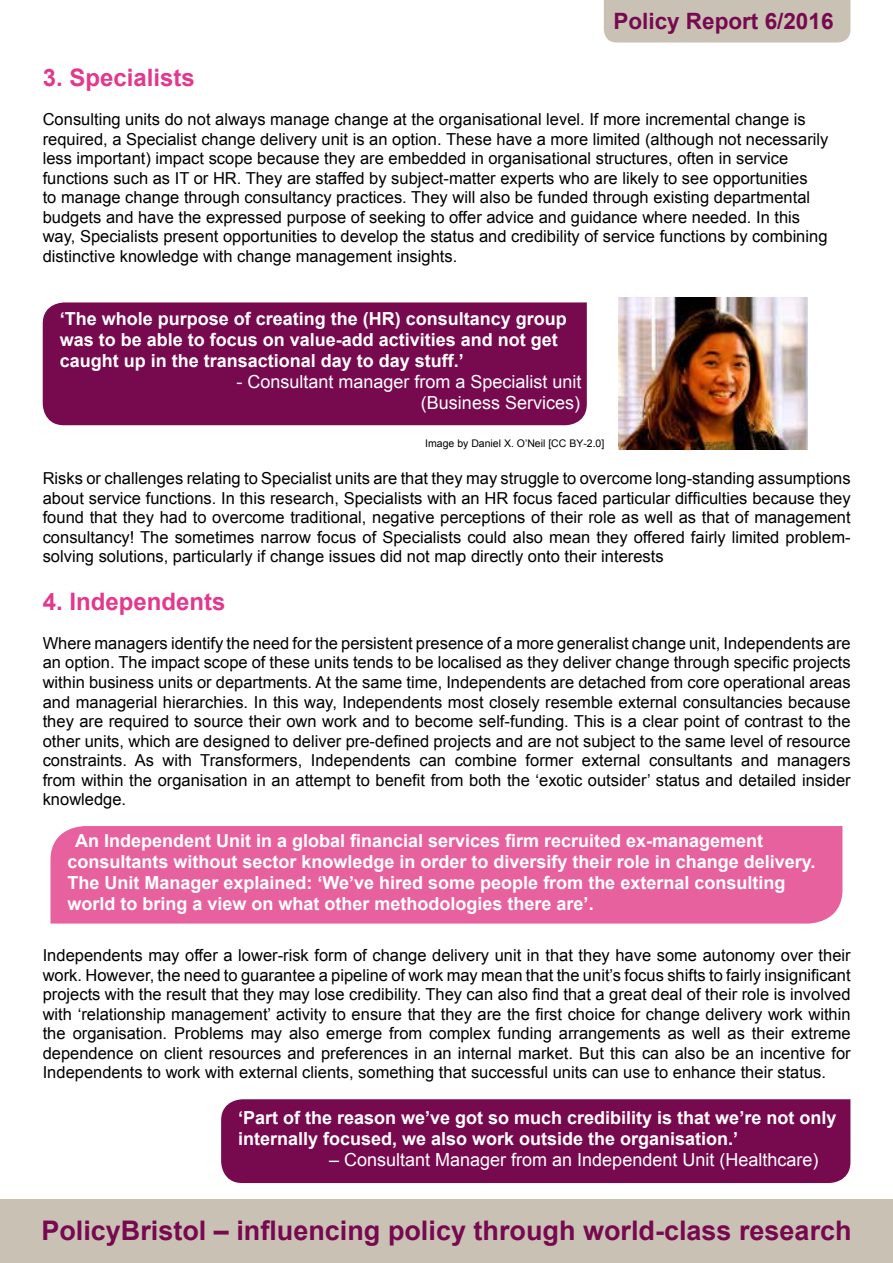
<style>
.page{position:relative;width:893px;height:1263px;background:#fff}
.page>*{position:absolute;margin:0;border:0;box-sizing:border-box;transform-origin:0 0}
.t1{font:700 27px "Arial";color:#77094f}
.t2{font:700 24px "Arial";color:#e2388d}
.t3{font:700 22.5px "Arial";color:#77094f}
.t4{font:700 18px/21px "Arial";color:#fff}
.t5{font:18px/21px "Arial";color:#fff;text-align:right}
.t6{font:16.5px/19.5px "Arial";color:#000;text-align:justify}
.t7{font:10.5px "Arial";color:#000}
</style>
<div class="page">
<div style="left:0;top:1199px;width:893px;height:64px;background:#c9c2b4"></div>
<div style="left:43px;top:302px;width:544px;height:123px;background:#77094f"></div>
<div style="left:604px;top:0;width:246px;height:43px;background:#c9c2b4"></div>
<div style="left:221px;top:1099px;width:629px;height:84px;background:#77094f"></div>
<div style="left:50px;top:826px;width:792px;height:97px;background:#e7619f"></div>
<img style="left:619px;top:298px;width:189px;height:151px">
<h3 class="t3" style="left:613px;top:6px;width:222px">Policy Report 6/2016</h3>
<h2 class="t2" style="left:43px;top:62px;width:154px">3. Specialists</h2>
<p class="t6" style="left:43px;top:110px;width:787px;text-align:left">Consulting units do not always manage change at the organisational level. If more incremental change is required, a Specialist change delivery unit is an option. These have a more limited (although not necessarily less important) impact scope because they are embedded in organisational structures, often in service functions such as IT or HR. They are staffed by subject-matter experts who are likely to see opportunities<br>to manage change through consultancy practices. They will also be funded through existing departmental budgets and have the expressed purpose of seeking to offer advice and guidance where needed. In this way, Specialists present opportunities to develop the status and credibility of service functions by combining distinctive knowledge with change management insights.</p>
<p class="t4" style="left:60px;top:309px;width:509px">‘The whole purpose of creating the (HR) consultancy group was to be able to focus on value-add activities and not get caught up in the transactional day to day stuff.’</p>
<p class="t5" style="left:236px;top:372px;width:347px">- Consultant manager from a Specialist unit (Business Services)</p>
<p class="t7" style="left:425px;top:436px;width:181px">Image by Daniel X. O’Neil [CC BY-2.0]</p>
<p class="t6" style="left:43px;top:469px;width:809px">Risks or challenges relating to Specialist units are that they may struggle to overcome long-standing assumptions about service functions. In this research, Specialists with an HR focus faced particular difficulties because they found that they had to overcome traditional, negative perceptions of their role as well as that of management consultancy! The sometimes narrow focus of Specialists could also mean they offered fairly limited problem&shy;solving solutions, particularly if change issues did not map directly onto their interests</p>
<h2 class="t2" style="left:43px;top:585px;width:184px">4. Independents</h2>
<p class="t6" style="left:43px;top:634px;width:809px">Where managers identify the need for the persistent presence of a more generalist change unit, Independents are an option. The impact scope of these units tends to be localised as they deliver change through specific projects within business units or departments. At the same time, Independents are detached from core operational areas and managerial hierarchies. In this way, Independents most closely resemble external consultancies because they are required to source their own work and to become self-funding. This is a clear point of contrast to the other units, which are designed to deliver pre-defined projects and are not subject to the same level of resource constraints. As with Transformers, Independents can combine former external consultants and managers from within the organisation in an attempt to benefit from both the ‘exotic outsider’ status and detailed insider knowledge.</p>
<p class="t4" style="left:67px;top:830px;width:749px;text-indent:8px">An Independent Unit in a global financial services firm recruited ex-management consultants without sector knowledge in order to diversify their role in change delivery.<br>The Unit Manager explained: ‘We’ve hired some people from the external consulting world to bring a view on what other methodologies there are’.</p>
<p class="t6" style="left:43px;top:946px;width:809px">Independents may offer a lower-risk form of change delivery unit in that they have some autonomy over their work. However, the need to guarantee a pipeline of work may mean that the unit’s focus shifts to fairly insignificant projects with the result that they may lose credibility. They can also find that a great deal of their role is involved with ‘relationship management’ activity to ensure that they are the first choice for change delivery work within the organisation. Problems may also emerge from complex funding arrangements as well as their extreme dependence on client resources and preferences in an internal market. But this can also be an incentive for Independents to work with external clients, something that successful units can use to enhance their status.</p>
<p class="t4" style="left:238px;top:1107px;width:600px">‘Part of the reason we’ve got so much credibility is that we’re not only internally focused, we also work outside the organisation.’</p>
<p class="t5" style="left:329px;top:1149px;width:491px">– Consultant Manager from an Independent Unit (Healthcare)</p>
<h1 class="t1" style="left:41px;top:1212px;width:812px">PolicyBristol – influencing policy through world-class research</h1>
</div>
